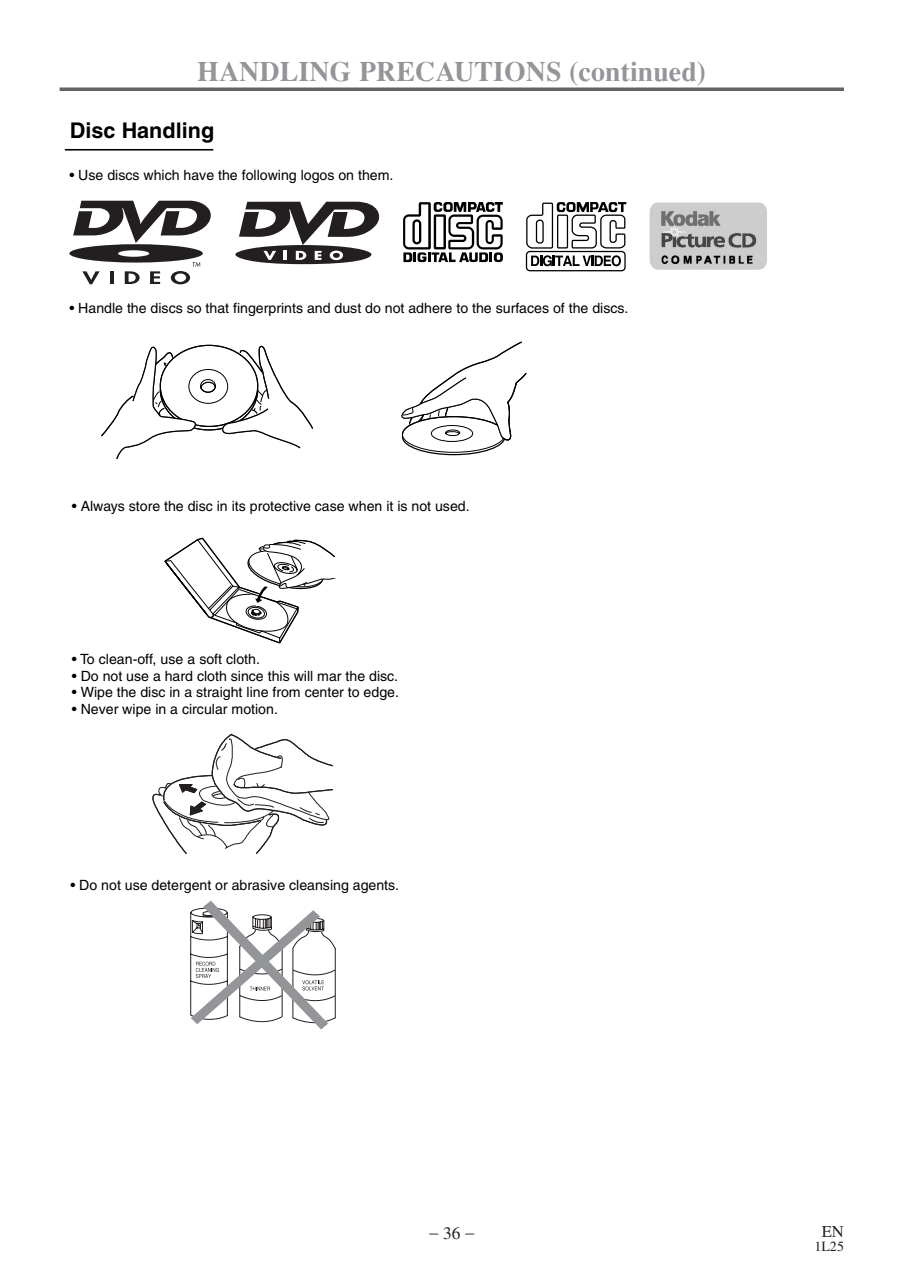
<style>
.page{position:relative;width:902px;height:1274px;background:#fff}
.page>*{position:absolute;margin:0;border:0;box-sizing:border-box;transform-origin:0 0}
.t1{font:700 28px "Times";color:#939598}
.t2{font:700 21.53px "Helvetica";color:#000}
.t3{font:17.5px "Times";color:#231f20}
.t4{font:16.62px "Times";color:#231f20}
.t5{font:14.17px "Helvetica";color:#000}
.t6{font:14px "Times";color:#231f20}
</style>
<div class="page">
<hr style="left:65px;top:149px;width:148px;height:2px;background:#000">
<svg style="left:69px;top:201px;width:142px;height:83px"></svg>
<svg style="left:403px;top:202px;width:100px;height:60px"></svg>
<svg style="left:101px;top:344px;width:212px;height:115px"></svg>
<div style="left:402px;top:416px;width:103px;height:37px;background:#fff;border:1px solid #000;border-radius:50%"></div>
<svg style="left:401px;top:341px;width:126px;height:102px"></svg>
<svg style="left:164px;top:538px;width:172px;height:106px"></svg>
<svg style="left:152px;top:734px;width:182px;height:120px"></svg>
<svg style="left:190px;top:901px;width:146px;height:129px"></svg>
<div style="left:235px;top:245px;width:136px;height:19px;background:#231f20;border-radius:50%"></div>
<svg style="left:239px;top:202px;width:140px;height:43px"></svg>
<svg style="left:263px;top:251px;width:13px;height:9px"></svg>
<svg style="left:284px;top:251px;width:3px;height:9px"></svg>
<svg style="left:296px;top:251px;width:10px;height:9px"></svg>
<svg style="left:314px;top:251px;width:7px;height:9px"></svg>
<svg style="left:329px;top:251px;width:14px;height:9px"></svg>
<svg style="left:526px;top:202px;width:100px;height:47px"></svg>
<div style="left:525px;top:251px;width:100px;height:20px;border:1px solid #000;border-radius:3px"></div>
<svg style="left:531px;top:255px;width:89px;height:11px"></svg>
<img style="left:649px;top:202px;width:118px;height:68px">
<hr style="left:60px;top:88px;width:783px;height:3px;background:#636366">
<h1 class="t1" style="left:197px;top:62px;width:510px">HANDLING PRECAUTIONS (continued)</h1>
<h2 class="t2" style="left:70px;top:122px;width:146px">Disc Handling</h2>
<p class="t5" style="left:69px;top:170px;width:325px">• Use discs which have the following logos on them.</p>
<p class="t5" style="left:69px;top:303px;width:560px">• Handle the discs so that fingerprints and dust do not adhere to the surfaces of the discs.</p>
<p class="t5" style="left:72px;top:500px;width:399px">• Always store the disc in its protective case when it is not used.</p>
<p class="t5" style="left:72px;top:654px;width:190px">• To clean-off, use a soft cloth.</p>
<p class="t5" style="left:72px;top:671px;width:328px">• Do not use a hard cloth since this will mar the disc.</p>
<p class="t5" style="left:72px;top:687px;width:328px">• Wipe the disc in a straight line from center to edge.</p>
<p class="t5" style="left:72px;top:704px;width:207px">• Never wipe in a circular motion.</p>
<p class="t5" style="left:70px;top:880px;width:330px">• Do not use detergent or abrasive cleansing agents.</p>
<p class="t3" style="left:429px;top:1227px;width:46px">–36–</p>
<p class="t4" style="left:821px;top:1225px;width:24px">EN</p>
<p class="t6" style="left:814px;top:1241px;width:31px">1L25</p>
</div>
